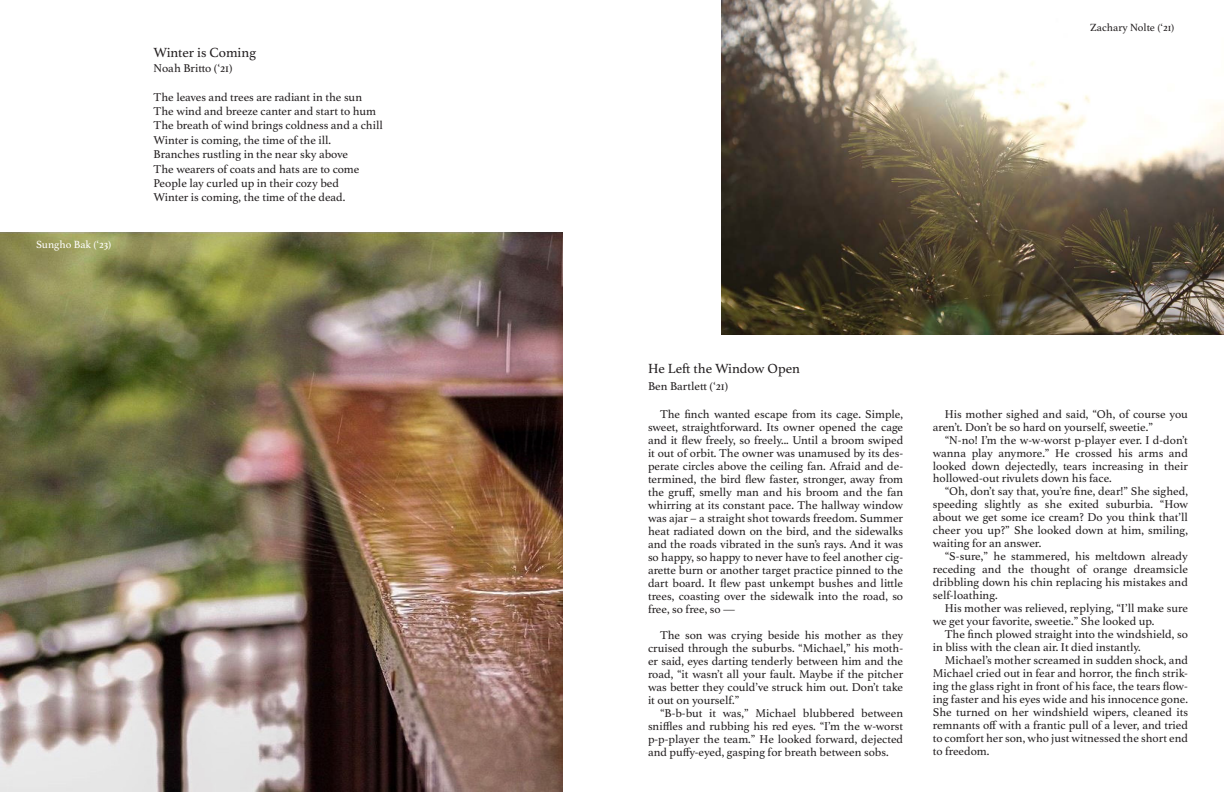
<style>
.page{position:relative;width:1224px;height:792px;background:#fff}
.page>*{position:absolute;margin:0;border:0;box-sizing:border-box;transform-origin:0 0}
.t1{font:14px "Athelas";color:#231f20}
.t2{font:12px/13px "Athelas";color:#231f20;text-align:justify}
.t3{font:11px "Athelas";color:#231f20}
.t4{font:11px "Athelas";color:#fff}
</style>
<div class="page">
<img style="left:0;top:232px;width:563px;height:560px">
<img style="left:722px;top:0;width:502px;height:334px">
<p class="t4" style="left:36px;top:239px;width:77px">Sungho Bak (‘23)</p>
<p class="t1" style="left:154px;top:45px;width:104px">Winter is Coming</p>
<p class="t2" style="left:154px;top:62px;width:80px">Noah Britto (‘21)</p>
<p class="t2" style="left:154px;top:91px;width:210px">The leaves and trees are radiant in the sun</p>
<p class="t2" style="left:154px;top:105px;width:224px">The wind and breeze canter and start to hum</p>
<p class="t2" style="left:154px;top:120px;width:231px">The breath of wind brings coldness and a chill</p>
<p class="t2" style="left:154px;top:134px;width:179px">Winter is coming, the time of the ill.</p>
<p class="t2" style="left:154px;top:148px;width:196px">Branches rustling in the near sky above</p>
<p class="t2" style="left:154px;top:163px;width:207px">The wearers of coats and hats are to come</p>
<p class="t2" style="left:154px;top:177px;width:187px">People lay curled up in their cozy bed</p>
<p class="t2" style="left:154px;top:192px;width:193px">Winter is coming, the time of the dead.</p>
<p class="t3" style="left:1090px;top:21px;width:86px">Zachary Nolte (‘21)</p>
<p class="t1" style="left:648px;top:361px;width:154px">He Left the Window Open</p>
<p class="t2" style="left:648px;top:380px;width:82px">Ben Bartlett (‘21)</p>
<p class="t2" style="left:648px;top:408px;width:257px;text-indent:12px">The finch wanted escape from its cage. Simple, sweet, straightforward. Its owner opened the cage and it flew freely, so freely... Until a broom swiped it out of orbit. The owner was unamused by its des&shy;perate circles above the ceiling fan. Afraid and de&shy;termined, the bird flew faster, stronger, away from the gruff, smelly man and his broom and the fan whirring at its constant pace. The hallway window was ajar – a straight shot towards freedom. Summer heat radiated down on the bird, and the sidewalks and the roads vibrated in the sun’s rays. And it was so happy, so happy to never have to feel another cig&shy;arette burn or another target practice pinned to the dart board. It flew past unkempt bushes and little trees, coasting over the sidewalk into the road, so free, so free, so —</p>
<p class="t2" style="left:648px;top:629px;width:257px;text-indent:12px">The son was crying beside his mother as they cruised through the suburbs. “Michael,” his moth&shy;er said, eyes darting tenderly between him and the road, “it wasn’t all your fault. Maybe if the pitcher was better they could’ve struck him out. Don’t take it out on yourself.”</p>
<p class="t2" style="left:648px;top:707px;width:257px;text-indent:12px">“B-b-but it was,” Michael blubbered between sniffles and rubbing his red eyes. “I’m the w-worst p-p-player the team.” He looked forward, dejected and puffy-eyed, gasping for breath between sobs.</p>
<p class="t2" style="left:933px;top:408px;width:257px;text-indent:12px">His mother sighed and said, “Oh, of course you aren’t. Don’t be so hard on yourself, sweetie.”</p>
<p class="t2" style="left:933px;top:434px;width:257px;text-indent:12px">“N-no! I’m the w-w-worst p-player ever. I d-don’t wanna play anymore.” He crossed his arms and looked down dejectedly, tears increasing in their hollowed-out rivulets down his face.</p>
<p class="t2" style="left:933px;top:486px;width:257px;text-indent:12px">“Oh, don’t say that, you’re fine, dear!” She sighed, speeding slightly as she exited suburbia. “How about we get some ice cream? Do you think that’ll cheer you up?” She looked down at him, smiling, waiting for an answer.</p>
<p class="t2" style="left:933px;top:551px;width:257px;text-indent:12px">“S-sure,” he stammered, his meltdown already receding and the thought of orange dreamsicle dribbling down his chin replacing his mistakes and self-loathing.</p>
<p class="t2" style="left:933px;top:603px;width:257px;text-indent:12px">His mother was relieved, replying, “I’ll make sure we get your favorite, sweetie.” She looked up.</p>
<p class="t2" style="left:933px;top:629px;width:257px;text-indent:12px">The finch plowed straight into the windshield, so in bliss with the clean air. It died instantly.</p>
<p class="t2" style="left:933px;top:655px;width:257px;text-indent:12px">Michael’s mother screamed in sudden shock, and Michael cried out in fear and horror, the finch strik&shy;ing the glass right in front of his face, the tears flow&shy;ing faster and his eyes wide and his innocence gone.<br>She turned on her windshield wipers, cleaned its remnants off with a frantic pull of a lever, and tried to comfort her son, who just witnessed the short end to freedom.</p>
</div>
